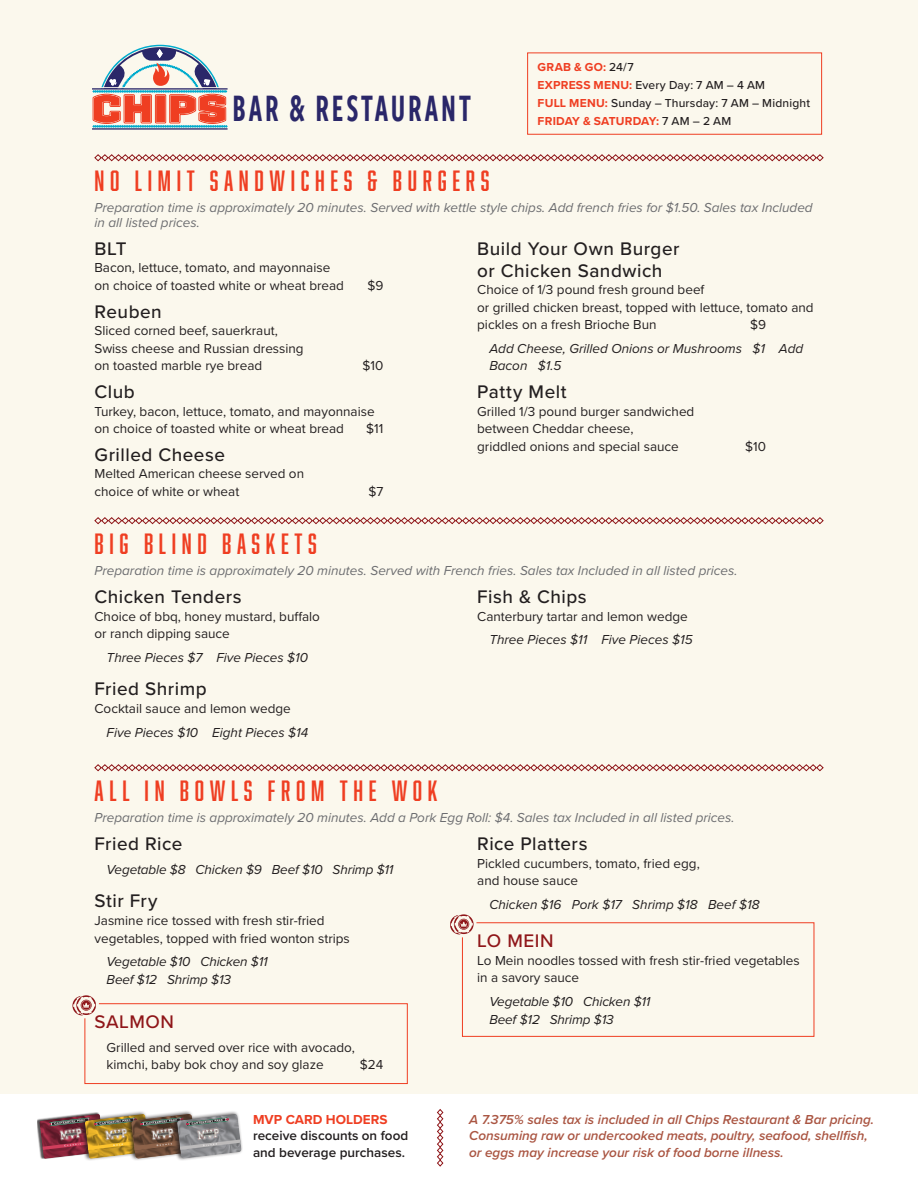
<style>
.page{position:relative;width:918px;height:1188px;background:#fbf8ed}
.page>*{position:absolute;margin:0;border:0;box-sizing:border-box;transform-origin:0 0}
.t1{font:40.5px "Freight Sans Cmp Pro Semi";letter-spacing:.08em;color:#2a2769;scale:.81 1}
.Main_Head{font:27px "Abolition";letter-spacing:.21em;color:#ef3e22}
.Entree_Head_-_Less_S{font:500 18.9px/21.6px "Proxima Nova";letter-spacing:.025em;color:#231f20}
.Entree_Head{font:500 18.9px "Proxima Nova";letter-spacing:.025em;color:#231f20}
.Entree_Head_-_Specia{font:500 18.9px "Proxima Nova";letter-spacing:.03em;color:#8f1619}
.Entree_-_Descriptor{font:13.5px/17.5px "Proxima Nova";color:#231f20}
.Main_Head_-_Descript{font:italic 13.5px/14.9px "Proxima Nova";color:#6c6d70}
.Entree_-_Subdescript{font:italic 13.5px/17.5px "Proxima Nova";color:#231f20}
.t2{font:italic 600 13.5px/16.5px "Proxima Nova";color:#aa5643}
.Entree_-_Subdescript-2{font:13.5px/17.5px "Proxima Nova";color:#231f20}
.t3{font:600 13.5px/16.5px "Proxima Nova";color:#231f20}
.t4{font:700 13.5px "Proxima Nova";color:#ef3e22}
.Entree_Head_-_Less_S-2{font:500 12px "Proxima Nova";letter-spacing:.015em;color:#231f20}
.Entree_Head_-_Less_S-3{font:700 12px "Proxima Nova";letter-spacing:.02em;color:#ef3e22}
.s1{font-weight:500;color:#231f20}
.s2{font-weight:700;color:#ef3e22}
</style>
<div class="page">
<div style="left:0;top:1094px;width:918px;height:94px;background:#fff"></div>
<div style="left:37px;top:1112px;width:67px;height:47px;background:#231f20;opacity:.75"></div>
<div style="left:80px;top:1110px;width:71px;height:52px;background:#231f20;opacity:.75"></div>
<div style="left:126px;top:1110px;width:71px;height:52px;background:#231f20;opacity:.75"></div>
<div style="left:172px;top:1110px;width:71px;height:52px;background:#231f20;opacity:.75"></div>
<img style="left:39px;top:1114px;width:203px;height:45px">
<img style="left:197px;top:1127px;width:24px;height:15px">
<img style="left:203px;top:1143px;width:14px;height:3px">
<svg style="left:437px;top:1109px;width:7px;height:58px"></svg>
<svg style="left:94px;top:154px;width:730px;height:8px"></svg>
<svg style="left:94px;top:764px;width:730px;height:8px"></svg>
<div style="left:85px;top:1003px;width:323px;height:81px;border:1px solid #ef3e22"></div>
<div style="left:69px;top:989px;width:30px;height:29px;background:#fbf8ed;border-radius:50%"></div>
<svg style="left:72px;top:995px;width:24px;height:20px"></svg>
<div style="left:462px;top:922px;width:352px;height:115px;border:1px solid #ef3e22"></div>
<div style="left:446px;top:908px;width:30px;height:29px;background:#fbf8ed;border-radius:50%"></div>
<svg style="left:450px;top:914px;width:24px;height:20px"></svg>
<svg style="left:94px;top:517px;width:730px;height:7px"></svg>
<hr style="left:92px;top:88px;width:136px;height:2px;background:#2a2769">
<hr style="left:92px;top:128px;width:136px;height:2px;background:#2a2769">
<svg style="left:93px;top:45px;width:134px;height:85px"></svg>
<div style="left:527px;top:53px;width:295px;height:82px;border:1px solid #ef3e22"></div>
<p class="t1" style="left:233px;top:81px;width:296px">BAR &amp; RESTAURANT</p>
<p class="Entree_Head_-_Less_S-3" style="left:538px;top:58px;width:98px">GRAB &amp; GO: <span class="s1">24/7</span></p>
<p class="Entree_Head_-_Less_S-2" style="left:538px;top:76px;width:229px"><span class="s2">EXPRESS MENU:</span> Every Day: 7 AM – 4 AM</p>
<p class="Entree_Head_-_Less_S-2" style="left:538px;top:94px;width:274px"><span class="s2">FULL MENU:</span> Sunday – Thursday: 7 AM – Midnight</p>
<p class="Entree_Head_-_Less_S-3" style="left:538px;top:112px;width:195px">FRIDAY &amp; SATURDAY: <span class="s1">7 AM – 2 AM</span></p>
<p class="Main_Head" style="left:95px;top:166px;width:396px">NO LIMIT SANDWICHES &amp; BURGERS</p>
<p class="Main_Head_-_Descript" style="left:94px;top:200px;width:720px">Preparation time is approximately 20 minutes. Served with kettle style chips. Add french fries for $1.50. Sales tax Included in all listed prices.</p>
<p class="Entree_Head_-_Less_S" style="left:94px;top:237px;width:34px">BLT</p>
<p class="Entree_-_Descriptor" style="left:94px;top:259px;width:251px">Bacon, lettuce, tomato, and mayonnaise on choice of toasted white or wheat bread</p>
<p class="Entree_Head_-_Less_S" style="left:477px;top:237px;width:204px">Build Your Own Burger or Chicken Sandwich</p>
<p class="Entree_-_Descriptor" style="left:477px;top:280px;width:338px">Choice of 1/3 pound fresh ground beef<br>or grilled chicken breast, topped with lettuce, tomato and pickles on a fresh Brioche Bun</p>
<p class="Entree_-_Descriptor" style="left:367px;top:276px;width:17px">$9</p>
<p class="Entree_Head_-_Less_S" style="left:94px;top:300px;width:69px">Reuben</p>
<p class="Entree_-_Descriptor" style="left:94px;top:321px;width:211px">Sliced corned beef, sauerkraut,<br>Swiss cheese and Russian dressing on toasted marble rye bread</p>
<p class="Entree_-_Descriptor" style="left:750px;top:315px;width:17px">$9</p>
<p class="Entree_-_Subdescript" style="left:489px;top:339px;width:316px">Add Cheese, Grilled Onions or Mushrooms $1 Add<br>Bacon $1.5</p>
<p class="Entree_Head_-_Less_S" style="left:477px;top:380px;width:91px">Patty Melt</p>
<p class="Entree_-_Descriptor" style="left:477px;top:402px;width:219px">Grilled 1/3 pound burger sandwiched between Cheddar cheese,<br>griddled onions and special sauce</p>
<p class="Entree_-_Descriptor" style="left:363px;top:356px;width:22px">$10</p>
<p class="Entree_Head_-_Less_S" style="left:94px;top:380px;width:42px">Club</p>
<p class="Entree_-_Descriptor" style="left:94px;top:402px;width:282px">Turkey, bacon, lettuce, tomato, and mayonnaise on choice of toasted white or wheat bread</p>
<p class="Entree_-_Descriptor" style="left:366px;top:419px;width:19px">$11</p>
<p class="Entree_-_Descriptor" style="left:745px;top:437px;width:22px">$10</p>
<p class="Entree_Head_-_Less_S" style="left:94px;top:443px;width:132px">Grilled Cheese</p>
<p class="Entree_-_Descriptor" style="left:94px;top:464px;width:211px">Melted American cheese served on choice of white or wheat</p>
<p class="Entree_-_Descriptor" style="left:368px;top:482px;width:16px">$7</p>
<p class="Main_Head" style="left:95px;top:529px;width:224px">BIG BLIND BASKETS</p>
<p class="Main_Head_-_Descript" style="left:94px;top:563px;width:645px">Preparation time is approximately 20 minutes. Served with French fries. Sales tax Included in all listed prices.</p>
<p class="Entree_Head_-_Less_S" style="left:94px;top:585px;width:149px">Chicken Tenders</p>
<p class="Entree_-_Descriptor" style="left:94px;top:607px;width:227px">Choice of bbq, honey mustard, buffalo or ranch dipping sauce</p>
<p class="Entree_-_Subdescript" style="left:107px;top:648px;width:203px">Three Pieces $7 Five Pieces $10</p>
<p class="Entree_Head_-_Less_S" style="left:94px;top:678px;width:114px">Fried Shrimp</p>
<p class="Entree_-_Descriptor" style="left:94px;top:699px;width:198px">Cocktail sauce and lemon wedge</p>
<p class="Entree_-_Subdescript" style="left:107px;top:723px;width:203px">Five Pieces $10 Eight Pieces $14</p>
<p class="Entree_Head" style="left:477px;top:583px;width:111px">Fish &amp; Chips</p>
<p class="Entree_-_Descriptor" style="left:477px;top:607px;width:212px">Canterbury tartar and lemon wedge</p>
<p class="Entree_-_Subdescript" style="left:489px;top:630px;width:205px">Three Pieces $11 Five Pieces $15</p>
<p class="Main_Head" style="left:95px;top:776px;width:344px">ALL IN BOWLS FROM THE WOK</p>
<p class="Main_Head_-_Descript" style="left:94px;top:810px;width:642px">Preparation time is approximately 20 minutes. Add a Pork Egg Roll: $4. Sales tax Included in all listed prices.</p>
<p class="Entree_Head_-_Less_S" style="left:94px;top:832px;width:89px">Fried Rice</p>
<p class="Entree_-_Subdescript" style="left:107px;top:860px;width:288px">Vegetable $8 Chicken $9 Beef $10 Shrimp $11</p>
<p class="Entree_Head_-_Less_S" style="left:94px;top:890px;width:65px">Stir Fry</p>
<p class="Entree_-_Descriptor" style="left:94px;top:911px;width:257px">Jasmine rice tossed with fresh stir-fried vegetables, topped with fried wonton strips</p>
<p class="Entree_-_Subdescript" style="left:107px;top:952px;width:163px">Vegetable $10 Chicken $11<br>Beef $12 Shrimp $13</p>
<p class="Entree_Head_-_Specia" style="left:94px;top:1008px;width:81px">SALMON</p>
<p class="Entree_-_Subdescript-2" style="left:107px;top:1038px;width:250px">Grilled and served over rice with avocado, kimchi, baby bok choy and soy glaze</p>
<p class="Entree_Head" style="left:477px;top:830px;width:112px">Rice Platters</p>
<p class="Entree_-_Descriptor" style="left:477px;top:854px;width:224px">Pickled cucumbers, tomato, fried egg, and house sauce</p>
<p class="Entree_-_Subdescript" style="left:489px;top:895px;width:272px">Chicken $16 Pork $17 Shrimp $18 Beef $18</p>
<p class="Entree_Head_-_Specia" style="left:477px;top:927px;width:78px">LO MEIN</p>
<p class="Entree_-_Descriptor" style="left:477px;top:951px;width:324px">Lo Mein noodles tossed with fresh stir-fried vegetables in a savory sauce</p>
<p class="Entree_-_Subdescript" style="left:489px;top:992px;width:163px">Vegetable $10 Chicken $11<br>Beef $12 Shrimp $13</p>
<p class="Entree_-_Subdescript-2" style="left:360px;top:1056px;width:25px">$24</p>
<p class="t4" style="left:253px;top:1109px;width:136px">MVP CARD HOLDERS</p>
<p class="t3" style="left:253px;top:1127px;width:157px">receive discounts on food and beverage purchases.</p>
<p class="t2" style="left:469px;top:1111px;width:407px">A 7.375% sales tax is included in all Chips Restaurant &amp; Bar pricing.<br>Consuming raw or undercooked meats, poultry, seafood, shellfish, or eggs may increase your risk of food borne illness.</p>
</div>
